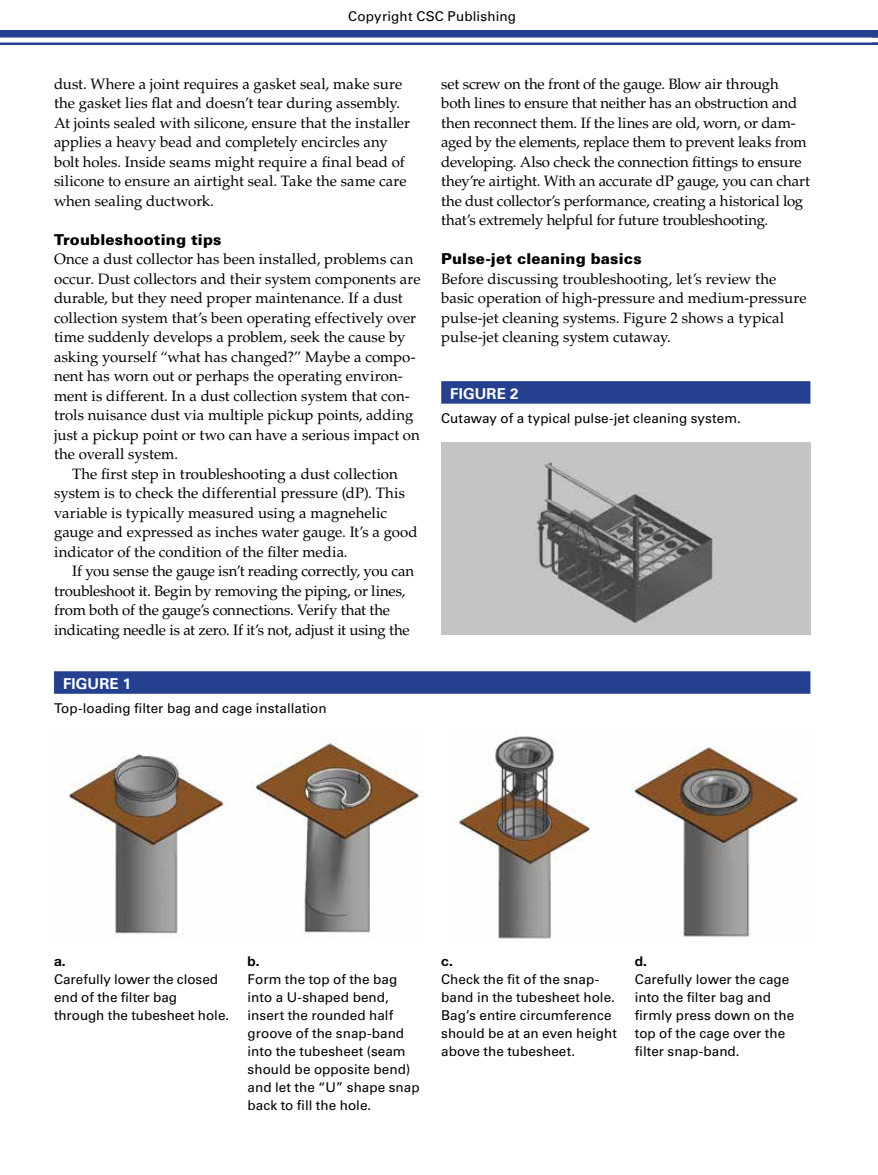
<style>
.page{position:relative;width:878px;height:1175px;background:#fff}
.page>*{position:absolute;margin:0;border:0;box-sizing:border-box;transform-origin:0 0}
.t1{font:15px/19.5px "Palatino LT Std";letter-spacing:-.005em;color:#000}
.t2{font:900 15px "Univers LT Std";letter-spacing:.01em;color:#000}
.t3{font:700 15px "Univers LT Std";letter-spacing:.01em;color:#fff}
.t4{font:13.5px/18px "Univers LT Std";color:#000}
.t5{font:700 13.5px "Helvetica Neue LT Std";color:#000}
</style>
<div class="page">
<div style="left:0;top:30px;width:878px;height:8px;background:#25408f"></div>
<hr style="left:0;top:42px;width:878px;height:3px;background:#25408f">
<img style="left:69px;top:754px;width:158px;height:183px">
<img style="left:251px;top:741px;width:171px;height:192px">
<img style="left:457px;top:736px;width:134px;height:203px">
<img style="left:631px;top:747px;width:174px;height:190px">
<div style="left:54px;top:671px;width:756px;height:22px;background:#25408f"></div>
<img style="left:441px;top:442px;width:369px;height:192px">
<div style="left:441px;top:381px;width:369px;height:23px;background:#25408f"></div>
<p class="t4" style="left:348px;top:7px;width:169px">Copyright CSC Publishing</p>
<p class="t1" style="left:54px;top:74px;width:357px">dust. Where a joint requires a gasket seal, make sure the gasket lies flat and doesn’t tear during assembly.<br>At joints sealed with silicone, ensure that the installer applies a heavy bead and completely encircles any bolt holes. Inside seams might require a final bead of silicone to ensure an airtight seal. Take the same care when sealing ductwork.</p>
<p class="t2" style="left:54px;top:230px;width:169px">Troubleshooting tips</p>
<p class="t1" style="left:54px;top:249px;width:361px">Once a dust collector has been installed, problems can</p>
<p class="t1" style="left:54px;top:269px;width:368px">occur. Dust collectors and their system components are</p>
<p class="t1" style="left:54px;top:288px;width:350px">durable, but they need proper maintenance. If a dust</p>
<p class="t1" style="left:54px;top:308px;width:363px">collection system that’s been operating effectively over</p>
<p class="t1" style="left:54px;top:327px;width:353px">time suddenly develops a problem, seek the cause by</p>
<p class="t1" style="left:54px;top:347px;width:363px">asking yourself “what has changed?” Maybe a compo-</p>
<p class="t1" style="left:54px;top:366px;width:350px">nent has worn out or perhaps the operating environ-</p>
<p class="t1" style="left:54px;top:386px;width:357px">ment is different. In a dust collection system that con-</p>
<p class="t1" style="left:54px;top:405px;width:361px">trols nuisance dust via multiple pickup points, adding</p>
<p class="t1" style="left:54px;top:425px;width:367px">just a pickup point or two can have a serious impact on</p>
<p class="t1" style="left:54px;top:444px;width:126px">the overall system.</p>
<p class="t1" style="left:72px;top:464px;width:327px">The first step in troubleshooting a dust collection</p>
<p class="t1" style="left:54px;top:483px;width:353px">system is to check the differential pressure (dP). This</p>
<p class="t1" style="left:54px;top:503px;width:334px">variable is typically measured using a magnehelic</p>
<p class="t1" style="left:54px;top:522px;width:365px">gauge and expressed as inches water gauge. It’s a good</p>
<p class="t1" style="left:54px;top:542px;width:295px">indicator of the condition of the filter media.</p>
<p class="t1" style="left:72px;top:561px;width:344px">If you sense the gauge isn’t reading correctly, you can</p>
<p class="t1" style="left:54px;top:581px;width:353px">troubleshoot it. Begin by removing the piping, or lines,</p>
<p class="t1" style="left:54px;top:600px;width:337px">from both of the gauge’s connections. Verify that the</p>
<p class="t1" style="left:54px;top:620px;width:357px">indicating needle is at zero. If it’s not, adjust it using the</p>
<p class="t3" style="left:63px;top:675px;width:70px">FIGURE 1</p>
<p class="t4" style="left:54px;top:699px;width:274px">Top-loading filter bag and cage installation</p>
<p class="t1" style="left:441px;top:74px;width:370px">set screw on the front of the gauge. Blow air through both lines to ensure that neither has an obstruction and then reconnect them. If the lines are old, worn, or dam&shy;aged by the elements, replace them to prevent leaks from developing. Also check the connection fittings to ensure they’re airtight. With an accurate dP gauge, you can chart the dust collector’s performance, creating a historical log that’s extremely helpful for future troubleshooting.</p>
<p class="t2" style="left:441px;top:249px;width:202px">Pulse-jet cleaning basics</p>
<p class="t1" style="left:441px;top:269px;width:367px">Before discussing troubleshooting, let’s review the basic operation of high-pressure and medium-pressure pulse-jet cleaning systems. Figure 2 shows a typical pulse-jet cleaning system cutaway.</p>
<p class="t3" style="left:450px;top:385px;width:70px">FIGURE 2</p>
<p class="t4" style="left:441px;top:409px;width:301px">Cutaway of a typical pulse-jet cleaning system.</p>
<p class="t5" style="left:54px;top:953px;width:13px">a.</p>
<p class="t4" style="left:54px;top:970px;width:177px">Carefully lower the closed end of the filter bag through the tubesheet hole.</p>
<p class="t5" style="left:247px;top:953px;width:13px">b.</p>
<p class="t4" style="left:247px;top:970px;width:173px">Form the top of the bag into a U-shaped bend, insert the rounded half groove of the snap-band into the tubesheet (seam should be opposite bend) and let the “U” shape snap back to fill the hole.</p>
<p class="t5" style="left:441px;top:953px;width:13px">c.</p>
<p class="t4" style="left:441px;top:970px;width:177px">Check the fit of the snap&shy;band in the tubesheet hole.<br>Bag’s entire circumference should be at an even height above the tubesheet.</p>
<p class="t5" style="left:634px;top:953px;width:14px">d.</p>
<p class="t4" style="left:634px;top:970px;width:161px">Carefully lower the cage into the filter bag and firmly press down on the top of the cage over the filter snap-band.</p>
</div>
